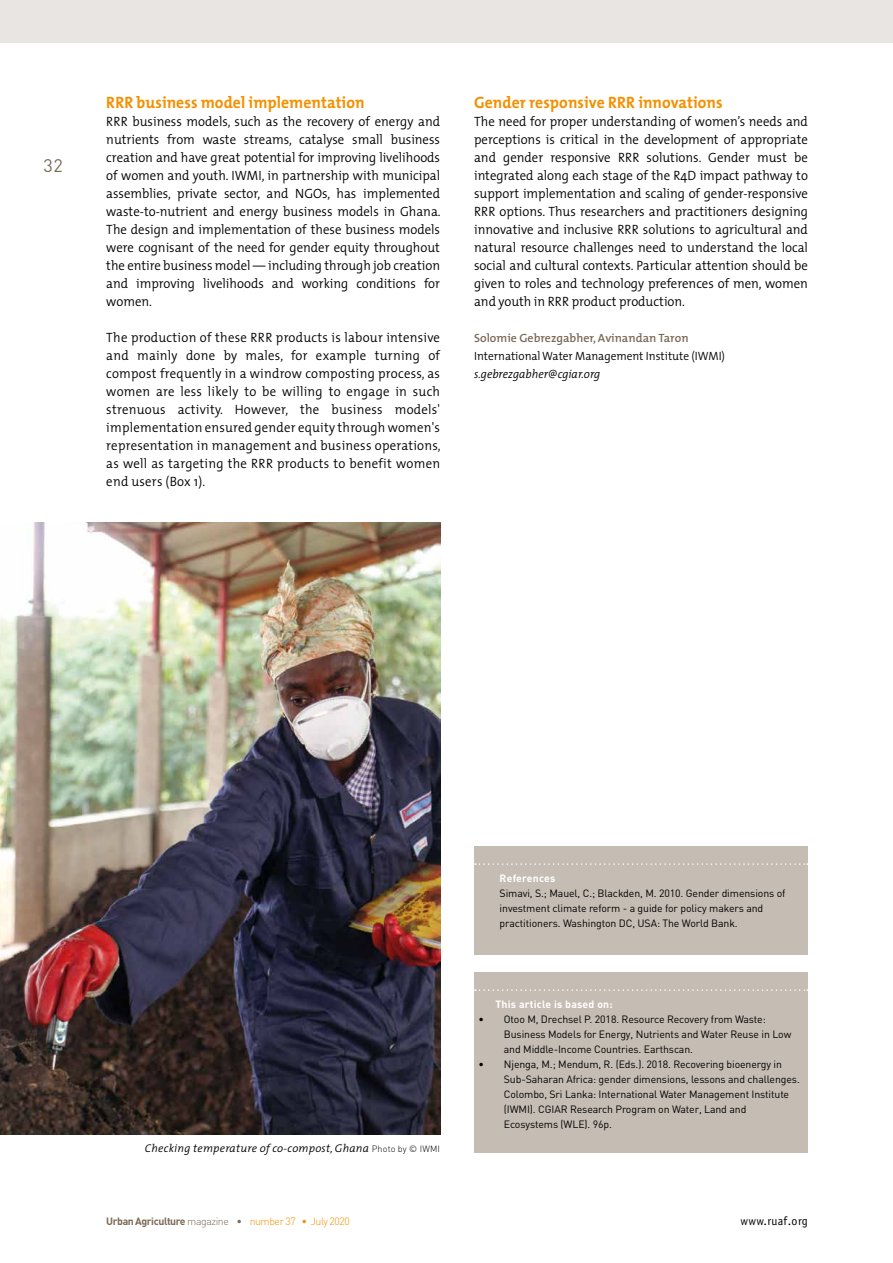
<style>
.page{position:relative;width:893px;height:1263px;background:#fff}
.page>*{position:absolute;margin:0;border:0;box-sizing:border-box;transform-origin:0 0}
.t1{font:18px "DIN";color:#7b6a58}
.t2{font:700 16.5px "The Mix";letter-spacing:.005em;color:#f39000;scale:.95 1}
.t3{font:300 13.5px/18px "The Mix";color:#000;text-align:justify;scale:.95 1}
.t4{font:300 12px "The Mix";color:#000;scale:.95 1}
.t5{font:600 12px "The Mix";color:#7b6a58}
.t6{font:italic 300 12px "The Mix";color:#000;scale:.95 1}
.t7{font:12px "Officina Sans";letter-spacing:.03em;color:#000}
.t8{font:italic 300 11.25px "The Mix";letter-spacing:.02em;color:#000}
.t9{font:10.5px/15px "DIN";letter-spacing:-.01em;color:#000}
.t10{font:300 10.5px "DIN";letter-spacing:-.04em;color:#f39000}
.t11{font:700 10.5px "DIN";letter-spacing:.02em;color:#fff}
.s1{font-family:"DIN";font-style:normal;font-size:9px}
.s2{font-weight:700;color:#7b6a58}
.s3{color:#7b6a58}
</style>
<div class="page">
<div style="left:0;top:0;width:893px;height:43px;background:#e9e5e2"></div>
<div style="left:474px;top:846px;width:334px;height:108px;background:#c5bcb3"></div>
<svg style="left:475px;top:863px;width:333px;height:2px"></svg>
<div style="left:474px;top:972px;width:334px;height:180px;background:#c5bcb3"></div>
<svg style="left:475px;top:989px;width:333px;height:2px"></svg>
<img style="left:0;top:522px;width:440px;height:612px">
<h1 class="t1" style="left:44px;top:155px;width:21px">32</h1>
<p class="t2" style="left:106px;top:89px;width:273px">RRR business model implementation</p>
<p class="t3" style="left:106px;top:112px;width:353px">RRR business models, such as the recovery of energy and nutrients from waste streams, catalyse small business creation and have great potential for improving livelihoods of women and youth. IWMI, in partnership with municipal assemblies, private sector, and NGOs, has implemented waste-to-nutrient and energy business models in Ghana.<br>The design and implementation of these business models were cognisant of the need for gender equity throughout the entire business model — including through job creation and improving livelihoods and working conditions for women.</p>
<p class="t3" style="left:106px;top:328px;width:354px">The production of these RRR products is labour intensive and mainly done by males, for example turning of compost frequently in a windrow composting process, as women are less likely to be willing to engage in such strenuous activity. However, the business models' implementation ensured gender equity through women's representation in management and business operations, as well as targeting the RRR products to benefit women end users (Box 1).</p>
<p class="t2" style="left:474px;top:89px;width:263px">Gender responsive RRR innovations</p>
<p class="t3" style="left:474px;top:112px;width:353px">The need for proper understanding of women’s needs and perceptions is critical in the development of appropriate and gender responsive RRR solutions. Gender must be integrated along each stage of the R4D impact pathway to support implementation and scaling of gender-responsive RRR options. Thus researchers and practitioners designing innovative and inclusive RRR solutions to agricultural and natural resource challenges need to understand the local social and cultural contexts. Particular attention should be given to roles and technology preferences of men, women and youth in RRR product production.</p>
<p class="t5" style="left:474px;top:328px;width:216px">Solomie Gebrezgabher, Avinandan Taron</p>
<p class="t4" style="left:474px;top:346px;width:266px">International Water Management Institute (IWMI)</p>
<p class="t6" style="left:474px;top:364px;width:134px">s.gebrezgabher@cgiar.org</p>
<p class="t8" style="left:145px;top:1139px;width:297px">Checking temperature of co-compost, Ghana <span class="s1">Photo by © IWMI</span></p>
<p class="t10" style="left:106px;top:1215px;width:245px"><span class="s2">Urban Agriculture</span> <span class="s3">magazine •</span> number 37 • July 2020</p>
<p class="t11" style="left:500px;top:871px;width:57px">References</p>
<p class="t9" style="left:500px;top:885px;width:287px">Simavi, S.; Mauel, C.; Blackden, M. 2010. Gender dimensions of investment climate reform - a guide for policy makers and practitioners. Washington DC, USA: The World Bank.</p>
<p class="t11" style="left:495px;top:997px;width:119px">This article is based on:</p>
<p class="t9" style="left:504px;top:1011px;width:289px;text-indent:-26px">• Otoo M, Drechsel P. 2018. Resource Recovery from Waste:<br>Business Models for Energy, Nutrients and Water Reuse in Low and Middle-Income Countries. Earthscan.</p>
<p class="t9" style="left:504px;top:1056px;width:297px;text-indent:-26px">• Njenga, M.; Mendum, R. (Eds.). 2018. Recovering bioenergy in Sub-Saharan Africa: gender dimensions, lessons and challenges.<br>Colombo, Sri Lanka: International Water Management Institute (IWMI). CGIAR Research Program on Water, Land and Ecosystems (WLE). 96p.</p>
<p class="t7" style="left:741px;top:1214px;width:69px">www.ruaf.org</p>
</div>
